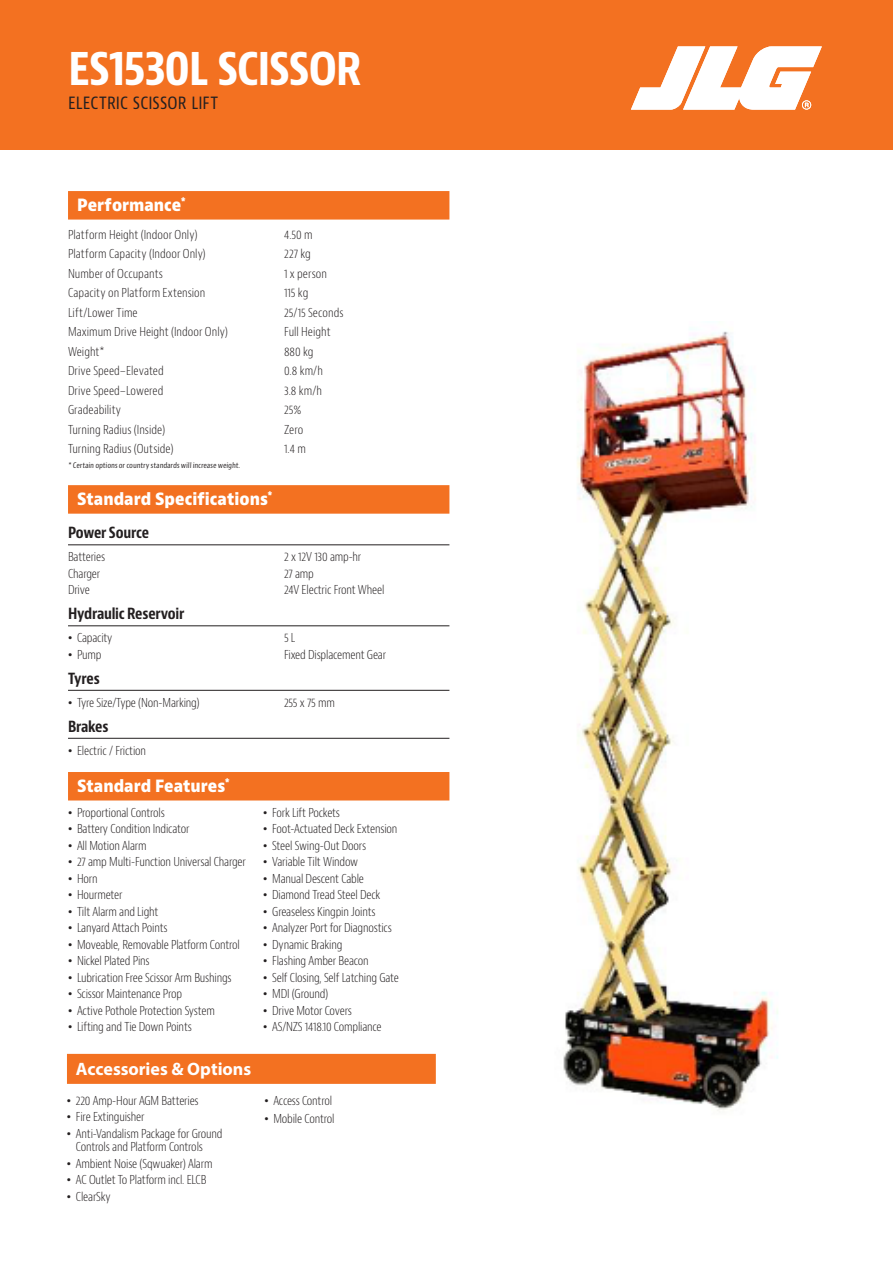
<style>
.page{position:relative;width:893px;height:1263px;background:#fff}
.page>*{position:absolute;margin:0;border:0;box-sizing:border-box;transform-origin:0 0}
.jlgSS_MainTitle-Seri{font:700 condensed 48px "Bernino Sans";letter-spacing:-.035em;color:#fff}
.jlgSS_SubTitle-Botto{font:condensed 18px "Bernino Sans";letter-spacing:.01em;color:#231f20}
.kop_oranje_balk{font:700 18px "Myriad Pro";color:#fff}
.jlgSS_OrangeBarHead{font:800 16.5px "Bernino Sans";color:#fff;scale:.9 1}
.jlgSS-SubHead{font:700 condensed 15px "Bernino Sans";letter-spacing:-.015em;color:#231f20}
.jlgSS_Footnote{font:300 condensed 12px/13.5px "Bernino Sans";letter-spacing:-.015em;color:#231f20}
.jlgSS_Footnote-2{font:300 condensed 12px "Bernino Sans";letter-spacing:.005em;color:#231f20}
.jlgSS-BodyList{font:300 condensed 12px "Bernino Sans";letter-spacing:-.015em;color:#231f20}
.jlgSS_Footnote-3{font:condensed 7.5px "Bernino Sans";color:#231f20}
.s1{font-family:"Arial";font-weight:400;font-stretch:normal}
</style>
<div class="page">
<div style="left:0;top:0;width:893px;height:149px;background:#f37121"></div>
<svg style="left:631px;top:46px;width:191px;height:64px"></svg>
<img style="left:563px;top:328px;width:215px;height:783px">
<div style="left:67px;top:1054px;width:369px;height:30px;background:#f37121"></div>
<div style="left:68px;top:191px;width:381px;height:29px;background:#f37121"></div>
<div style="left:68px;top:485px;width:381px;height:29px;background:#f37121"></div>
<hr style="left:68px;top:545px;width:381px;height:1px;background:#231f20">
<hr style="left:68px;top:625px;width:381px;height:1px;background:#231f20">
<hr style="left:68px;top:690px;width:381px;height:1px;background:#231f20">
<hr style="left:68px;top:738px;width:381px;height:1px;background:#231f20">
<div style="left:68px;top:772px;width:381px;height:28px;background:#f37121"></div>
<p class="jlgSS_MainTitle-Seri" style="left:68px;top:38px;width:295px">ES1530L SCISSOR</p>
<p class="jlgSS_SubTitle-Botto" style="left:68px;top:91px;width:151px">ELECTRIC SCISSOR LIFT</p>
<p class="jlgSS_OrangeBarHead" style="left:77px;top:194px;width:122px">Performance<sup>*</sup></p>
<p class="jlgSS_Footnote-2" style="left:68px;top:227px;width:131px">Platform Height (Indoor Only)</p>
<p class="jlgSS_Footnote" style="left:284px;top:228px;width:30px">4.50 m</p>
<p class="jlgSS_Footnote-2" style="left:68px;top:247px;width:139px">Platform Capacity (Indoor Only)</p>
<p class="jlgSS_Footnote" style="left:284px;top:247px;width:28px">227 kg</p>
<p class="jlgSS_Footnote" style="left:68px;top:267px;width:96px">Number of Occupants</p>
<p class="jlgSS_Footnote" style="left:284px;top:267px;width:44px">1 x person</p>
<p class="jlgSS_Footnote-2" style="left:68px;top:286px;width:139px">Capacity on Platform Extension</p>
<p class="jlgSS_Footnote" style="left:284px;top:286px;width:26px">115 kg</p>
<p class="jlgSS_Footnote-2" style="left:68px;top:305px;width:71px">Lift/Lower Time</p>
<p class="jlgSS_Footnote-2" style="left:284px;top:305px;width:61px">25/15 Seconds</p>
<p class="jlgSS_Footnote-2" style="left:68px;top:324px;width:161px">Maximum Drive Height (Indoor Only)</p>
<p class="jlgSS_Footnote" style="left:284px;top:325px;width:48px">Full Height</p>
<p class="jlgSS_Footnote" style="left:68px;top:345px;width:38px">Weight*</p>
<p class="jlgSS_Footnote" style="left:284px;top:345px;width:31px">880 kg</p>
<p class="jlgSS_Footnote-2" style="left:68px;top:363px;width:97px">Drive Speed–Elevated</p>
<p class="jlgSS_Footnote" style="left:284px;top:364px;width:40px">0.8 km/h</p>
<p class="jlgSS_Footnote-2" style="left:68px;top:383px;width:97px">Drive Speed–Lowered</p>
<p class="jlgSS_Footnote" style="left:284px;top:384px;width:40px">3.8 km/h</p>
<p class="jlgSS_Footnote-2" style="left:68px;top:402px;width:55px">Gradeability</p>
<p class="jlgSS_Footnote" style="left:284px;top:403px;width:19px">25%</p>
<p class="jlgSS_Footnote" style="left:68px;top:423px;width:99px">Turning Radius (Inside)</p>
<p class="jlgSS_Footnote" style="left:284px;top:423px;width:21px">Zero</p>
<p class="jlgSS_Footnote" style="left:68px;top:442px;width:107px">Turning Radius (Outside)</p>
<p class="jlgSS_Footnote" style="left:284px;top:442px;width:23px">1.4 m</p>
<p class="jlgSS_Footnote-3" style="left:68px;top:461px;width:174px">* Certain options or country standards will increase weight.</p>
<p class="jlgSS_OrangeBarHead" style="left:77px;top:488px;width:219px">Standard Specifications<sup>*</sup></p>
<p class="jlgSS-SubHead" style="left:68px;top:523px;width:83px">Power Source</p>
<p class="jlgSS-BodyList" style="left:68px;top:550px;width:39px">Batteries</p>
<p class="jlgSS-BodyList" style="left:284px;top:550px;width:79px">2 x 12V 130 amp-hr</p>
<p class="jlgSS-BodyList" style="left:68px;top:566px;width:34px">Charger</p>
<p class="jlgSS-BodyList" style="left:284px;top:566px;width:31px">27 amp</p>
<p class="jlgSS-BodyList" style="left:68px;top:583px;width:23px">Drive</p>
<p class="jlgSS-BodyList" style="left:284px;top:583px;width:102px">24V Electric Front Wheel</p>
<p class="jlgSS-SubHead" style="left:68px;top:604px;width:118px">Hydraulic Reservoir</p>
<p class="jlgSS_Footnote" style="left:68px;top:632px;width:46px"><span class="s1">•</span> Capacity</p>
<p class="jlgSS_Footnote" style="left:284px;top:632px;width:13px">5 L</p>
<p class="jlgSS_Footnote" style="left:68px;top:648px;width:35px"><span class="s1">•</span> Pump</p>
<p class="jlgSS_Footnote" style="left:284px;top:648px;width:104px">Fixed Displacement Gear</p>
<p class="jlgSS-SubHead" style="left:68px;top:669px;width:33px">Tyres</p>
<p class="jlgSS_Footnote" style="left:68px;top:696px;width:133px"><span class="s1">•</span> Tyre Size/Type (Non-Marking)</p>
<p class="jlgSS_Footnote" style="left:284px;top:696px;width:52px">255 x 75 mm</p>
<p class="jlgSS-SubHead" style="left:68px;top:717px;width:42px">Brakes</p>
<p class="jlgSS_Footnote" style="left:68px;top:744px;width:80px"><span class="s1">•</span> Electric / Friction</p>
<p class="jlgSS_OrangeBarHead" style="left:77px;top:775px;width:171px">Standard Features<sup>*</sup></p>
<p class="jlgSS_Footnote" style="left:68px;top:806px;width:98px"><span class="s1">•</span> Proportional Controls</p>
<p class="jlgSS_Footnote" style="left:68px;top:822px;width:123px"><span class="s1">•</span> Battery Condition Indicator</p>
<p class="jlgSS_Footnote" style="left:68px;top:839px;width:80px"><span class="s1">•</span> All Motion Alarm</p>
<p class="jlgSS_Footnote" style="left:68px;top:855px;width:179px"><span class="s1">•</span> 27 amp Multi-Function Universal Charger</p>
<p class="jlgSS_Footnote" style="left:68px;top:872px;width:31px"><span class="s1">•</span> Horn</p>
<p class="jlgSS_Footnote" style="left:68px;top:888px;width:56px"><span class="s1">•</span> Hourmeter</p>
<p class="jlgSS_Footnote" style="left:68px;top:905px;width:92px"><span class="s1">•</span> Tilt Alarm and Light</p>
<p class="jlgSS_Footnote" style="left:68px;top:921px;width:101px"><span class="s1">•</span> Lanyard Attach Points</p>
<p class="jlgSS_Footnote" style="left:68px;top:938px;width:173px"><span class="s1">•</span> Moveable, Removable Platform Control</p>
<p class="jlgSS_Footnote" style="left:68px;top:954px;width:83px"><span class="s1">•</span> Nickel Plated Pins</p>
<p class="jlgSS_Footnote" style="left:68px;top:971px;width:165px"><span class="s1">•</span> Lubrication Free Scissor Arm Bushings</p>
<p class="jlgSS_Footnote" style="left:68px;top:987px;width:116px"><span class="s1">•</span> Scissor Maintenance Prop</p>
<p class="jlgSS_Footnote" style="left:68px;top:1004px;width:148px"><span class="s1">•</span> Active Pothole Protection System</p>
<p class="jlgSS_Footnote" style="left:68px;top:1020px;width:125px"><span class="s1">•</span> Lifting and Tie Down Points</p>
<p class="jlgSS_Footnote" style="left:263px;top:806px;width:78px"><span class="s1">•</span> Fork Lift Pockets</p>
<p class="jlgSS_Footnote" style="left:263px;top:822px;width:136px"><span class="s1">•</span> Foot-Actuated Deck Extension</p>
<p class="jlgSS_Footnote" style="left:263px;top:839px;width:105px"><span class="s1">•</span> Steel Swing-Out Doors</p>
<p class="jlgSS_Footnote" style="left:263px;top:855px;width:97px"><span class="s1">•</span> Variable Tilt Window</p>
<p class="jlgSS_Footnote" style="left:263px;top:872px;width:102px"><span class="s1">•</span> Manual Descent Cable</p>
<p class="jlgSS_Footnote" style="left:263px;top:888px;width:119px"><span class="s1">•</span> Diamond Tread Steel Deck</p>
<p class="jlgSS_Footnote" style="left:263px;top:905px;width:114px"><span class="s1">•</span> Greaseless Kingpin Joints</p>
<p class="jlgSS_Footnote" style="left:263px;top:921px;width:130px"><span class="s1">•</span> Analyzer Port for Diagnostics</p>
<p class="jlgSS_Footnote" style="left:263px;top:938px;width:81px"><span class="s1">•</span> Dynamic Braking</p>
<p class="jlgSS_Footnote" style="left:263px;top:954px;width:107px"><span class="s1">•</span> Flashing Amber Beacon</p>
<p class="jlgSS_Footnote" style="left:263px;top:971px;width:137px"><span class="s1">•</span> Self Closing, Self Latching Gate</p>
<p class="jlgSS_Footnote" style="left:263px;top:987px;width:67px"><span class="s1">•</span> MDI (Ground)</p>
<p class="jlgSS_Footnote" style="left:263px;top:1004px;width:90px"><span class="s1">•</span> Drive Motor Covers</p>
<p class="jlgSS_Footnote" style="left:263px;top:1020px;width:120px"><span class="s1">•</span> AS/NZS 1418.10 Compliance</p>
<p class="kop_oranje_balk" style="left:76px;top:1057px;width:177px">Accessories &amp; Options</p>
<p class="jlgSS_Footnote" style="left:67px;top:1094px;width:133px"><span class="s1">•</span> 220 Amp-Hour AGM Batteries</p>
<p class="jlgSS_Footnote" style="left:67px;top:1110px;width:79px"><span class="s1">•</span> Fire Extinguisher</p>
<p class="jlgSS_Footnote" style="left:76px;top:1127px;width:148px;text-indent:-9px"><span class="s1">•</span> Anti-Vandalism Package for Ground<br>Controls and Platform Controls</p>
<p class="jlgSS_Footnote" style="left:67px;top:1157px;width:147px"><span class="s1">•</span> Ambient Noise (Sqwuaker) Alarm</p>
<p class="jlgSS_Footnote" style="left:67px;top:1173px;width:141px"><span class="s1">•</span> AC Outlet To Platform incl. ELCB</p>
<p class="jlgSS_Footnote" style="left:67px;top:1190px;width:45px"><span class="s1">•</span> ClearSky</p>
<p class="jlgSS_Footnote" style="left:264px;top:1094px;width:69px"><span class="s1">•</span> Access Control</p>
<p class="jlgSS_Footnote" style="left:264px;top:1112px;width:72px"><span class="s1">•</span> Mobile Control</p>
</div>
